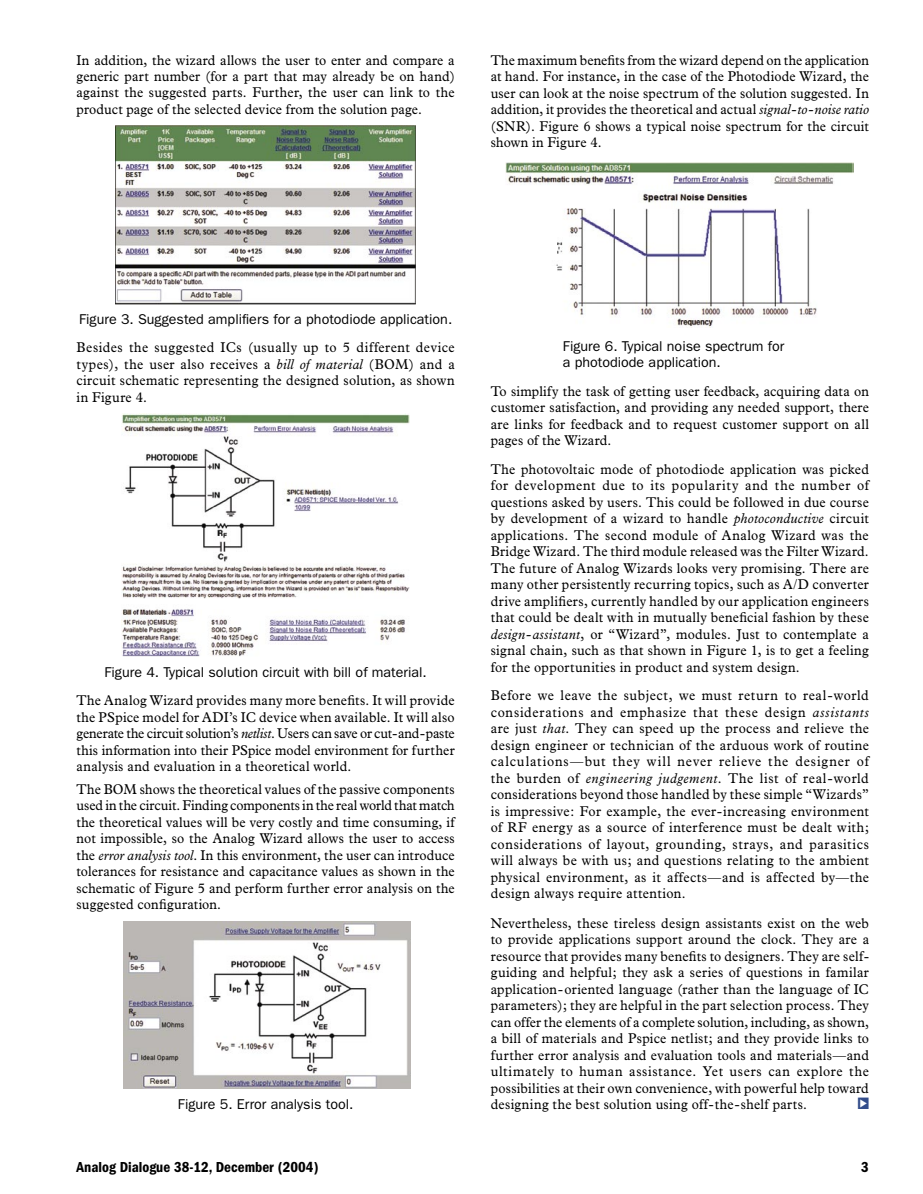
<style>
.page{position:relative;width:923px;height:1194px;background:#fff}
.page>*{position:absolute;margin:0;border:0;box-sizing:border-box;transform-origin:0 0}
.t1{font:600 condensed 15px "Franklin Gothic";color:#000}
.Text_main_body{font:14.25px/16.5px "Plantin";letter-spacing:.025em;color:#000;text-align:justify;scale:.93 1}
.Text_First_Paragraph{font:14.25px/16.5px "Plantin";letter-spacing:.02em;color:#000;text-align:justify;scale:.93 1}
.Captions{font:14.25px/16.5px "Franklin Gothic";color:#000}
.Text_main_body-2{font:14.25px "MISC Logos";color:#334d8b;scale:.93 1}
.s1{font-style:italic}
</style>
<div class="page">
<img style="left:116px;top:126px;width:299px;height:179px">
<img style="left:121px;top:414px;width:289px;height:243px">
<img style="left:123px;top:921px;width:288px;height:168px">
<img style="left:506px;top:162px;width:347px;height:166px">
<p class="Text_main_body" style="left:76px;top:52px;width:408px">In addition, the wizard allows the user to enter and compare a generic part number (for a part that may already be on hand) against the suggested parts. Further, the user can link to the product page of the selected device from the solution page.</p>
<p class="Text_First_Paragraph" style="left:490px;top:52px;width:408px">The maximum benefits from the wizard depend on the application at hand. For instance, in the case of the Photodiode Wizard, the user can look at the noise spectrum of the solution suggested. In addition, it provides the theoretical and actual <span class="s1">signal-to-noise ratio </span>(SNR). Figure 6 shows a typical noise spectrum for the circuit shown in Figure 4.</p>
<p class="Captions" style="left:79px;top:311px;width:375px">Figure 3. Suggested amplifiers for a photodiode application.</p>
<p class="Text_First_Paragraph" style="left:76px;top:340px;width:408px">Besides the suggested ICs (usually up to 5 different device types), the user also receives a <span class="s1">bill of material</span> (BOM) and a circuit schematic representing the designed solution, as shown in Figure 4.</p>
<p class="Captions" style="left:104px;top:664px;width:324px">Figure 4. Typical solution circuit with bill of material.</p>
<p class="Text_First_Paragraph" style="left:76px;top:692px;width:408px">The Analog Wizard provides many more benefits. It will provide the PSpice model for ADI’s IC device when available. It will also generate the circuit solution’s <span class="s1">netlist</span>. Users can save or cut-and-paste this information into their PSpice model environment for further analysis and evaluation in a theoretical world.</p>
<p class="Text_main_body" style="left:76px;top:781px;width:408px">The BOM shows the theoretical values of the passive components used in the circuit. Finding components in the real world that match the theoretical values will be very costly and time consuming, if not impossible, so the Analog Wizard allows the user to access the <span class="s1">error analysis tool</span>. In this environment, the user can introduce tolerances for resistance and capacitance values as shown in the schematic of Figure 5 and perform further error analysis on the suggested configuration.</p>
<p class="Captions" style="left:178px;top:1096px;width:177px">Figure 5. Error analysis tool.</p>
<p class="Captions" style="left:562px;top:338px;width:223px">Figure 6. Typical noise spectrum for a photodiode application.</p>
<p class="Text_First_Paragraph" style="left:490px;top:383px;width:408px">To simplify the task of getting user feedback, acquiring data on customer satisfaction, and providing any needed support, there are links for feedback and to request customer support on all pages of the Wizard.</p>
<p class="Text_main_body" style="left:490px;top:461px;width:408px">The photovoltaic mode of photodiode application was picked for development due to its popularity and the number of questions asked by users. This could be followed in due course by development of a wizard to handle <span class="s1">photoconductive</span> circuit applications. The second module of Analog Wizard was the Bridge Wizard. The third module released was the Filter Wizard.<br>The future of Analog Wizards looks very promising. There are many other persistently recurring topics, such as A/D converter drive amplifiers, currently handled by our application engineers that could be dealt with in mutually beneficial fashion by these <span class="s1">design-assistant</span>, or “Wizard”, modules. Just to contemplate a signal chain, such as that shown in Figure 1, is to get a feeling for the opportunities in product and system design.</p>
<p class="Text_main_body" style="left:490px;top:687px;width:408px">Before we leave the subject, we must return to real-world considerations and emphasize that these design <span class="s1">assistants </span>are just <span class="s1">that</span>. They can speed up the process and relieve the design engineer or technician of the arduous work of routine calculations—but they will never relieve the designer of the burden of <span class="s1">engineering judgement</span>. The list of real-world considerations beyond those handled by these simple “Wizards” is impressive: For example, the ever-increasing environment of RF energy as a source of interference must be dealt with; considerations of layout, grounding, strays, and parasitics will always be with us; and questions relating to the ambient physical environment, as it affects—and is affected by—the design always require attention.</p>
<p class="Text_main_body" style="left:490px;top:915px;width:408px">Nevertheless, these tireless design assistants exist on the web to provide applications support around the clock. They are a resource that provides many benefits to designers. They are self&shy;guiding and helpful; they ask a series of questions in familar application-oriented language (rather than the language of IC parameters); they are helpful in the part selection process. They can offer the elements of a complete solution, including, as shown, a bill of materials and Pspice netlist; and they provide links to further error analysis and evaluation tools and materials—and ultimately to human assistance. Yet users can explore the possibilities at their own convenience, with powerful help toward designing the best solution using off-the-shelf parts.</p>
<p class="Text_main_body-2" style="left:858px;top:1098px;width:13px">b</p>
<p class="t1" style="left:76px;top:1158px;width:243px">Analog Dialogue 38-12, December (2004)</p>
<p class="t1" style="left:861px;top:1158px;width:9px">3</p>
</div>
